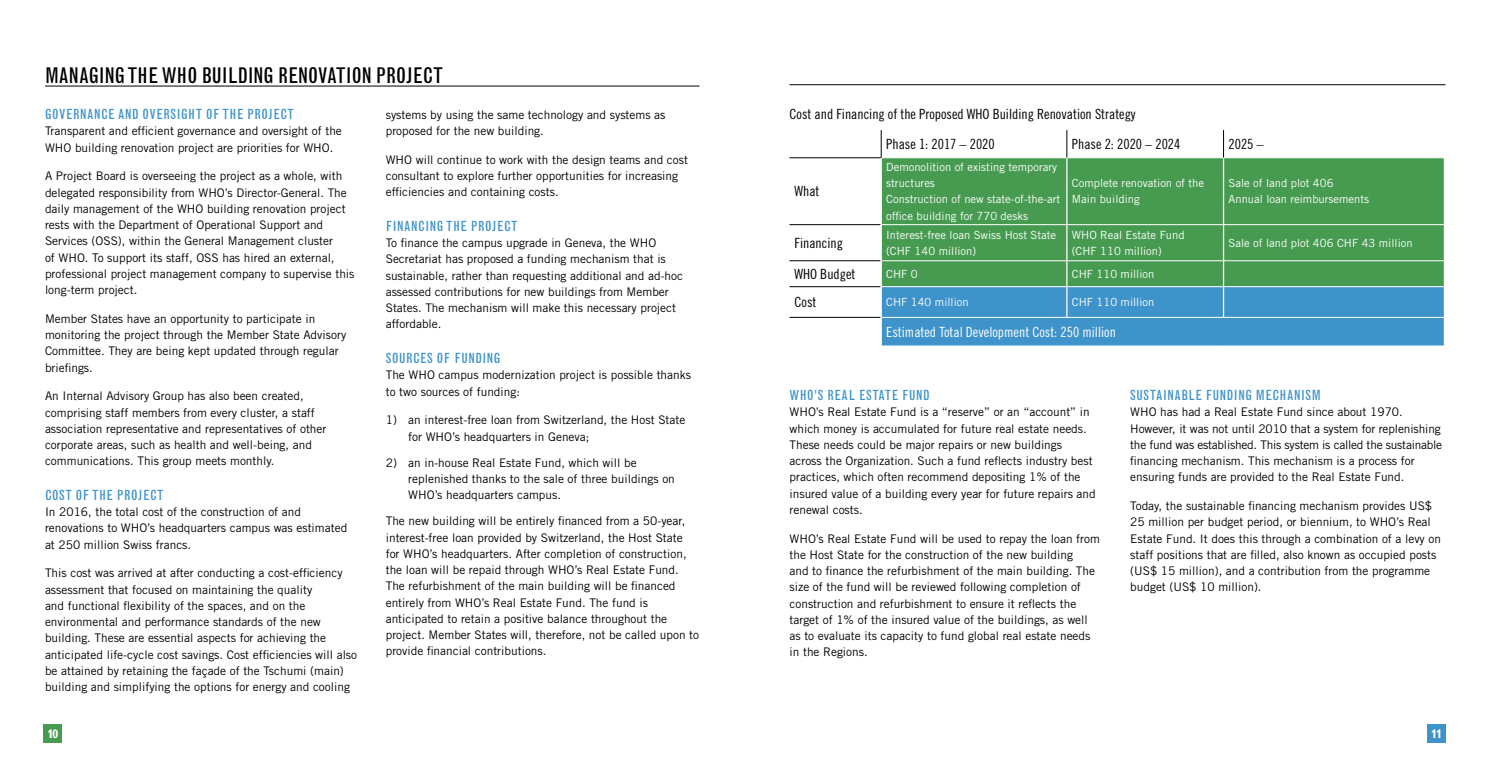
<style>
.page{position:relative;width:1489px;height:762px;background:#fff}
.page>*{position:absolute;margin:0;border:0;box-sizing:border-box;transform-origin:0 0}
.t1{font:condensed 21.25px "Grotesque MT Std";color:#000}
.t2{font:14px/30.4px "Trade Gothic LT Std Cn 18";color:#000}
.t3{font:14px "Trade Gothic LT Std Cn 18";color:#fff}
.t4{font:condensed 13.75px "Grotesque MT Std";letter-spacing:.04em;color:#3f93cb}
.t5{font:11.88px/16.2px "Trade Gothic LT Std";color:#000}
.t6{font:700 11.88px "Grotesque MT Std";color:#fff}
.t7{font:11.25px/16.2px "Trade Gothic LT Std";color:#fff}
</style>
<div class="page">
<hr style="left:45px;top:86px;width:654px;height:1px;background:#000">
<div style="left:881px;top:159px;width:562px;height:101px;background:#479b51"></div>
<hr style="left:789px;top:158px;width:92px;height:1px;background:#000">
<hr style="left:789px;top:224px;width:91px;height:1px;background:#000">
<hr style="left:789px;top:260px;width:91px;height:1px;background:#000">
<hr style="left:789px;top:286px;width:91px;height:1px;background:#000">
<hr style="left:1222px;top:158px;width:2px;height:66px;background:#fff">
<hr style="left:1222px;top:225px;width:2px;height:36px;background:#fff">
<hr style="left:880px;top:158px;width:1px;height:67px;background:#fff">
<hr style="left:1066px;top:158px;width:1px;height:66px;background:#fff">
<hr style="left:1066px;top:225px;width:1px;height:36px;background:#fff">
<hr style="left:881px;top:224px;width:185px;height:1px;background:#fff">
<hr style="left:1066px;top:224px;width:157px;height:1px;background:#fff">
<hr style="left:1223px;top:224px;width:220px;height:1px;background:#fff">
<svg style="left:881px;top:130px;width:562px;height:28px"></svg>
<hr style="left:789px;top:317px;width:91px;height:1px;background:#000">
<svg style="left:880px;top:261px;width:563px;height:85px;background:#4899a9"></svg>
<hr style="left:789px;top:84px;width:656px;height:1px;background:#000">
<div style="left:1427px;top:725px;width:18px;height:18px;background:#3f93cb"></div>
<div style="left:44px;top:725px;width:18px;height:18px;background:#479b51"></div>
<h1 class="t1" style="left:45px;top:63px;width:399px">MANAGING THE WHO BUILDING RENOVATION PROJECT</h1>
<p class="t4" style="left:45px;top:106px;width:250px">GOVERNANCE AND OVERSIGHT OF THE PROJECT</p>
<p class="t5" style="left:45px;top:123px;width:298px">Transparent and efficient governance and oversight of the<br>WHO building renovation project are priorities for WHO.</p>
<p class="t5" style="left:45px;top:168px;width:311px">A Project Board is overseeing the project as a whole, with delegated responsibility from WHO’s Director-General. The daily management of the WHO building renovation project rests with the Department of Operational Support and Services (OSS), within the General Management cluster<br>of WHO. To support its staff, OSS has hired an external, professional project management company to supervise this long-term project.</p>
<p class="t5" style="left:45px;top:310px;width:303px">Member States have an opportunity to participate in monitoring the project through the Member State Advisory Committee. They are being kept updated through regular briefings.</p>
<p class="t5" style="left:45px;top:388px;width:283px">An Internal Advisory Group has also been created, comprising staff members from every cluster, a staff association representative and representatives of other corporate areas, such as health and well-being, and communications. This group meets monthly.</p>
<p class="t4" style="left:45px;top:487px;width:120px">COST OF THE PROJECT</p>
<p class="t5" style="left:45px;top:504px;width:304px">In 2016, the total cost of the construction of and renovations to WHO’s headquarters campus was estimated at 250 million Swiss francs.</p>
<p class="t5" style="left:45px;top:565px;width:313px">This cost was arrived at after conducting a cost-efficiency assessment that focused on maintaining the quality<br>and functional flexibility of the spaces, and on the environmental and performance standards of the new building. These are essential aspects for achieving the anticipated life-cycle cost savings. Cost efficiencies will also be attained by retaining the façade of the Tschumi (main) building and simplifying the options for energy and cooling</p>
<p class="t5" style="left:386px;top:106px;width:281px">systems by using the same technology and systems as proposed for the new building.</p>
<p class="t5" style="left:386px;top:151px;width:304px">WHO will continue to work with the design teams and cost consultant to explore further opportunities for increasing efficiencies and containing costs.</p>
<p class="t4" style="left:386px;top:218px;width:133px">FINANCING THE PROJECT</p>
<p class="t5" style="left:386px;top:235px;width:299px">To finance the campus upgrade in Geneva, the WHO Secretariat has proposed a funding mechanism that is sustainable, rather than requesting additional and ad-hoc assessed contributions for new buildings from Member States. The mechanism will make this necessary project affordable.</p>
<p class="t4" style="left:386px;top:350px;width:116px">SOURCES OF FUNDING</p>
<p class="t5" style="left:386px;top:367px;width:307px">The WHO campus modernization project is possible thanks to two sources of funding:</p>
<p class="t5" style="left:408px;top:412px;width:278px;text-indent:-23px">1) an interest-free loan from Switzerland, the Host State for WHO’s headquarters in Geneva;</p>
<p class="t5" style="left:408px;top:454px;width:268px;text-indent:-23px">2) an in-house Real Estate Fund, which will be replenished thanks to the sale of three buildings on<br>WHO’s headquarters campus.</p>
<p class="t5" style="left:386px;top:513px;width:315px">The new building will be entirely financed from a 50-year, interest-free loan provided by Switzerland, the Host State for WHO’s headquarters. After completion of construction, the loan will be repaid through WHO’s Real Estate Fund.<br>The refurbishment of the main building will be financed entirely from WHO’s Real Estate Fund. The fund is anticipated to retain a positive balance throughout the project. Member States will, therefore, not be called upon to provide financial contributions.</p>
<p class="t2" style="left:886px;top:98px;width:251px;text-indent:-97px">Cost and Financing of the Proposed WHO Building Renovation Strategy<br>Phase 1: 2017 – 2020</p>
<p class="t2" style="left:1071px;top:129px;width:110px">Phase 2: 2020 – 2024</p>
<p class="t2" style="left:1228px;top:129px;width:37px">2025 –</p>
<p class="t2" style="left:794px;top:176px;width:26px">What</p>
<p class="t7" style="left:886px;top:159px;width:176px">Demonolition of existing temporary structures<br>Construction of new state-of-the-art office building for 770 desks</p>
<p class="t7" style="left:1071px;top:175px;width:134px">Complete renovation of the<br>Main building</p>
<p class="t7" style="left:1228px;top:175px;width:142px">Sale of land plot 406<br>Annual loan reimbursements</p>
<p class="t2" style="left:794px;top:227px;width:50px">Financing</p>
<p class="t7" style="left:886px;top:226px;width:171px">Interest-free loan Swiss Host State (CHF 140 million)</p>
<p class="t7" style="left:1071px;top:226px;width:114px">WHO Real Estate Fund (CHF 110 million)</p>
<p class="t7" style="left:1228px;top:234px;width:186px">Sale of land plot 406 CHF 43 million</p>
<p class="t2" style="left:794px;top:258px;width:62px">WHO Budget</p>
<p class="t7" style="left:886px;top:265px;width:33px">CHF 0</p>
<p class="t7" style="left:1071px;top:265px;width:84px">CHF 110 million</p>
<p class="t2" style="left:794px;top:287px;width:23px">Cost</p>
<p class="t7" style="left:886px;top:294px;width:84px">CHF 140 million</p>
<p class="t7" style="left:1071px;top:294px;width:84px">CHF 110 million</p>
<p class="t3" style="left:886px;top:323px;width:231px">Estimated Total Development Cost: 250 million</p>
<p class="t4" style="left:789px;top:387px;width:142px">WHO’S REAL ESTATE FUND</p>
<p class="t5" style="left:789px;top:404px;width:308px">WHO’s Real Estate Fund is a “reserve” or an “account” in which money is accumulated for future real estate needs.<br>These needs could be major repairs or new buildings across the Organization. Such a fund reflects industry best practices, which often recommend depositing 1% of the insured value of a building every year for future repairs and renewal costs.</p>
<p class="t5" style="left:789px;top:530px;width:312px">WHO’s Real Estate Fund will be used to repay the loan from the Host State for the construction of the new building<br>and to finance the refurbishment of the main building. The size of the fund will be reviewed following completion of construction and refurbishment to ensure it reflects the target of 1% of the insured value of the buildings, as well as to evaluate its capacity to fund global real estate needs in the Regions.</p>
<p class="t4" style="left:1130px;top:387px;width:192px">SUSTAINABLE FUNDING MECHANISM</p>
<p class="t5" style="left:1130px;top:404px;width:313px">WHO has had a Real Estate Fund since about 1970.<br>However, it was not until 2010 that a system for replenishing the fund was established. This system is called the sustainable financing mechanism. This mechanism is a process for ensuring funds are provided to the Real Estate Fund.</p>
<p class="t5" style="left:1130px;top:497px;width:312px">Today, the sustainable financing mechanism provides US$ 25 million per budget period, or biennium, to WHO’s Real Estate Fund. It does this through a combination of a levy on staff positions that are filled, also known as occupied posts (US$ 15 million), and a contribution from the programme budget (US$ 10 million).</p>
<p class="t6" style="left:48px;top:727px;width:12px">10</p>
<p class="t6" style="left:1430px;top:727px;width:12px">11</p>
</div>
